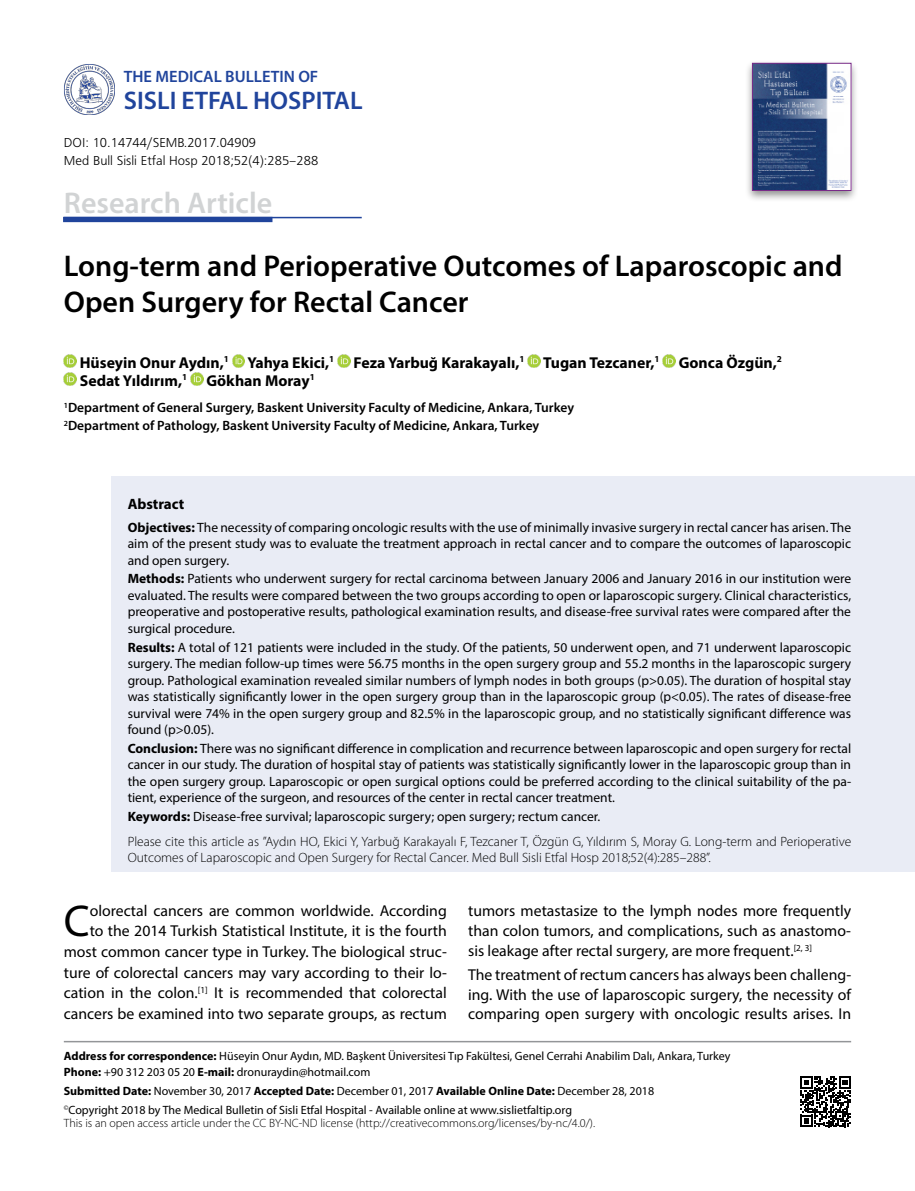
<style>
.page{position:relative;width:915px;height:1191px;background:#fff}
.page>*{position:absolute;margin:0;border:0;box-sizing:border-box;transform-origin:0 0}
.t1{font:44.7px "Myriad Pro";color:#000}
.t2{font:600 30px/36px "Myriad Pro";color:#000}
.t3{font:600 30px "Myriad Pro";color:#d1d3d4}
.t4{font:600 25.5px "Myriad Pro";color:#20449c}
.t5{font:600 16.5px "Myriad Pro";color:#20449c}
.t6{font:15.75px/19.8px "Myriad Pro";color:#000;text-align:justify}
.t7{font:700 15.75px/18px "Myriad Pro";color:#000}
.t8{font:700 15px "Myriad Pro";color:#000}
.t9{font:13.5px/16.5px "Myriad Pro";color:#000;text-align:justify}
.t10{font:300 13.5px/25px "Myriad Pro";color:#000}
.t11{font:600 13.5px/18px "Myriad Pro";color:#000}
.t12{font:13.5px/18px "Frugal Normal Tr";color:#000}
.t13{font:12px/16.5px "Myriad Pro";color:#000}
.t14{font:300 12px "Myriad Pro";color:#000}
.s1{font-weight:700}
.s2{font-weight:400}
</style>
<div class="page">
<div style="left:112px;top:477px;width:802px;height:395px;background:#e9ecf5"></div>
<svg style="left:64px;top:355px;width:13px;height:12px"></svg>
<svg style="left:232px;top:355px;width:13px;height:12px"></svg>
<svg style="left:337px;top:355px;width:13px;height:12px"></svg>
<svg style="left:527px;top:355px;width:13px;height:12px"></svg>
<svg style="left:662px;top:355px;width:13px;height:12px"></svg>
<svg style="left:64px;top:373px;width:13px;height:12px"></svg>
<svg style="left:190px;top:373px;width:13px;height:12px"></svg>
<hr style="left:64px;top:1041px;width:786px;height:1px;background:#939598">
<hr style="left:64px;top:217px;width:297px;height:1px;background:#20449c">
<div style="left:63px;top:217px;width:209px;height:5px;background:#20449c"></div>
<img style="left:64px;top:64px;width:51px;height:51px">
<div style="left:744px;top:59px;width:114px;height:143px;background:#000;opacity:.43"></div>
<img style="left:754px;top:65px;width:94px;height:124px">
<div style="left:752px;top:63px;width:98px;height:128px;border:1px solid #792b88"></div>
<svg style="left:800px;top:1076px;width:50px;height:51px"></svg>
<p class="t5" style="left:124px;top:66px;width:196px">THE MEDICAL BULLETIN OF</p>
<h3 class="t4" style="left:124px;top:84px;width:240px">SISLI ETFAL HOSPITAL</h3>
<p class="t12" style="left:64px;top:133px;width:256px">DOI: 10.14744/SEMB.2017.04909<br>Med Bull Sisli Etfal Hosp 2018;52(4):285–288</p>
<h2 class="t3" style="left:64px;top:184px;width:210px">Research Article</h2>
<h2 class="t2" style="left:64px;top:247px;width:780px">Long-term and Perioperative Outcomes of Laparoscopic and<br>Open Surgery for Rectal Cancer</h2>
<p class="t7" style="left:80px;top:353px;width:703px">Hüseyin Onur Aydın,<sup>1</sup> Yahya Ekici,<sup>1</sup> Feza Yarbuğ Karakayalı,<sup>1</sup> Tugan Tezcaner,<sup>1</sup> Gonca Özgün,<sup>2<br></sup>Sedat Yıldırım,<sup>1</sup> Gökhan Moray<sup>1</sup></p>
<p class="t11" style="left:64px;top:398px;width:511px"><sup>1</sup>Department of General Surgery, Baskent University Faculty of Medicine, Ankara, Turkey<br><sup>2</sup>Department of Pathology, Baskent University Faculty of Medicine, Ankara, Turkey</p>
<p class="t8" style="left:128px;top:494px;width:58px">Abstract</p>
<p class="t9" style="left:128px;top:519px;width:724px"><span class="s1">Objectives:</span> The necessity of comparing oncologic results with the use of minimally invasive surgery in rectal cancer has arisen. The aim of the present study was to evaluate the treatment approach in rectal cancer and to compare the outcomes of laparoscopic and open surgery.</p>
<p class="t9" style="left:128px;top:570px;width:724px"><span class="s1">Methods:</span> Patients who underwent surgery for rectal carcinoma between January 2006 and January 2016 in our institution were evaluated. The results were compared between the two groups according to open or laparoscopic surgery. Clinical characteristics, preoperative and postoperative results, pathological examination results, and disease-free survival rates were compared after the surgical procedure.</p>
<p class="t9" style="left:128px;top:638px;width:724px"><span class="s1">Results:</span> A total of 121 patients were included in the study. Of the patients, 50 underwent open, and 71 underwent laparoscopic surgery. The median follow-up times were 56.75 months in the open surgery group and 55.2 months in the laparoscopic surgery group. Pathological examination revealed similar numbers of lymph nodes in both groups (p&gt;0.05). The duration of hospital stay was statistically significantly lower in the open surgery group than in the laparoscopic group (p&lt;0.05). The rates of disease-free survival were 74% in the open surgery group and 82.5% in the laparoscopic group, and no statistically significant difference was found (p&gt;0.05).</p>
<p class="t9" style="left:128px;top:739px;width:724px"><span class="s1">Conclusion:</span> There was no significant difference in complication and recurrence between laparoscopic and open surgery for rectal cancer in our study. The duration of hospital stay of patients was statistically significantly lower in the laparoscopic group than in the open surgery group. Laparoscopic or open surgical options could be preferred according to the clinical suitability of the pa&shy;tient, experience of the surgeon, and resources of the center in rectal cancer treatment.</p>
<p class="t10" style="left:128px;top:804px;width:724px"><span class="s1">Keywords:</span> <span class="s2">Disease-free survival; laparoscopic surgery; open surgery; rectum cancer.<br></span>Please cite this article as ”Aydın HO, Ekici Y, Yarbuğ Karakayalı F, Tezcaner T, Özgün G, Yıldırım S, Moray G. Long-term and Perioperative</p>
<p class="t10" style="left:128px;top:845px;width:584px">Outcomes of Laparoscopic and Open Surgery for Rectal Cancer. Med Bull Sisli Etfal Hosp 2018;52(4):285–288”.</p>
<h1 class="t1" style="left:64px;top:893px;width:27px">C</h1>
<p class="t6" style="left:90px;top:901px;width:358px">olorectal cancers are common worldwide. According to the 2014 Turkish Statistical Institute, it is the fourth</p>
<p class="t6" style="left:64px;top:940px;width:384px;line-height:21px">most common cancer type in Turkey. The biological struc&shy;ture of colorectal cancers may vary according to their lo&shy;cation in the colon.<sup>[1]</sup> It is recommended that colorectal cancers be examined into two separate groups, as rectum</p>
<p class="t6" style="left:468px;top:900px;width:384px">tumors metastasize to the lymph nodes more frequently than colon tumors, and complications, such as anastomo&shy;sis leakage after rectal surgery, are more frequent.<sup>[2,</sup> <sup>3]</sup></p>
<p class="t6" style="left:468px;top:964px;width:384px">The treatment of rectum cancers has always been challeng&shy;ing. With the use of laparoscopic surgery, the necessity of comparing open surgery with oncologic results arises. In</p>
<p class="t13" style="left:64px;top:1047px;width:668px"><span class="s1">Address for correspondence:</span> Hüseyin Onur Aydın, MD. Başkent Üniversitesi Tıp Fakültesi, Genel Cerrahi Anabilim Dalı, Ankara, Turkey<br><span class="s1">Phone:</span> +90 312 203 05 20 <span class="s1">E-mail:</span> dronuraydin@hotmail.com</p>
<p class="t13" style="left:64px;top:1081px;width:591px;line-height:18.6px"><span class="s1">Submitted Date:</span> November 30, 2017 <span class="s1">Accepted Date:</span> December 01, 2017 <span class="s1">Available Online Date:</span> December 28, 2018 <sup>©</sup>Copyright 2018 by The Medical Bulletin of Sisli Etfal Hospital - Available online at www.sislietfaltip.org</p>
<p class="t14" style="left:64px;top:1116px;width:532px">This is an open access article under the CC BY-NC-ND license (http://creativecommons.org/licenses/by-nc/4.0/).</p>
</div>
